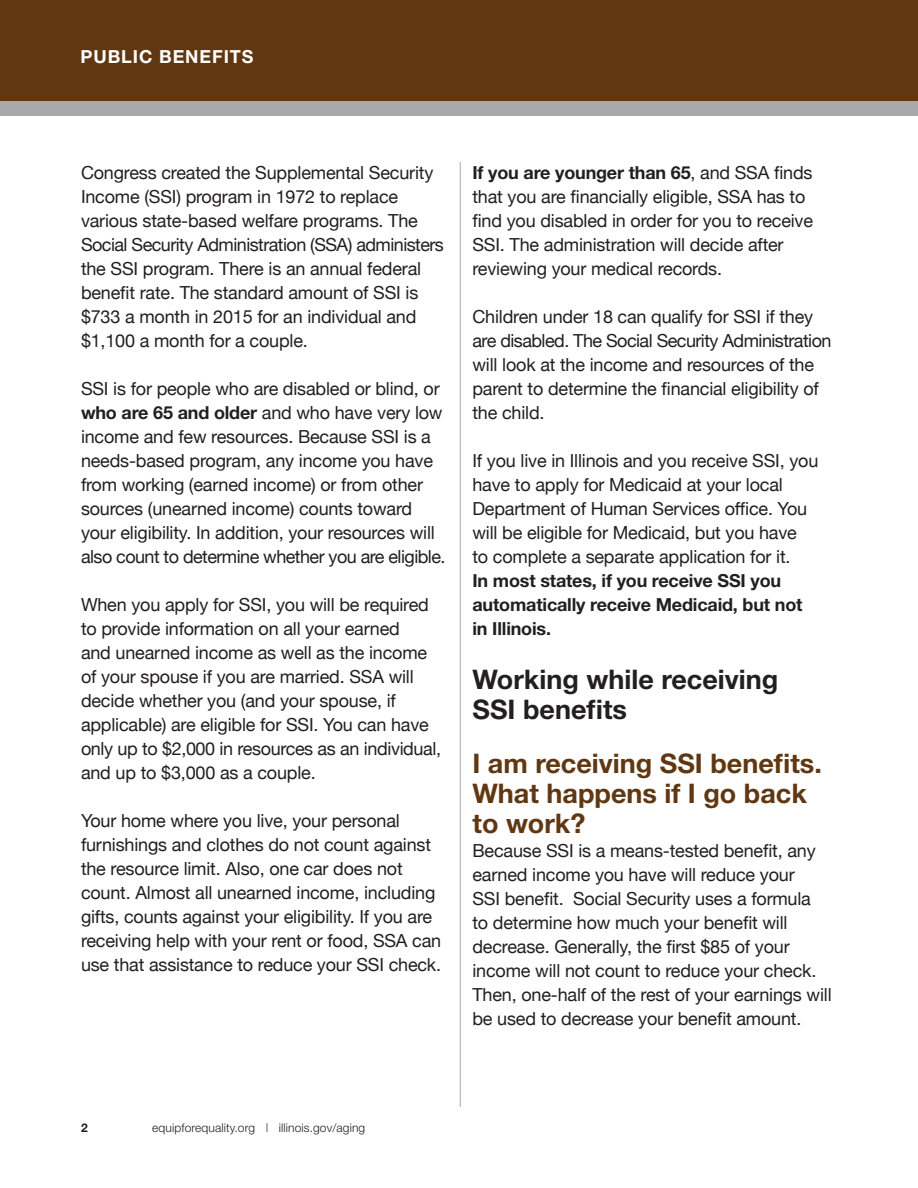
<style>
.page{position:relative;width:918px;height:1188px;background:#fff}
.page>*{position:absolute;margin:0;border:0;box-sizing:border-box;transform-origin:0 0}
.t1{font:700 27px/30px "Helvetica Neue";color:#603711}
.t2{font:700 27px/30px "Helvetica Neue";color:#231f20}
.t3{font:18px/24px "Helvetica Neue";letter-spacing:-.01em;color:#231f20}
.t4{font:700 18px/24px "Helvetica Neue";letter-spacing:-.01em;color:#231f20}
.t5{font:700 18px "Helvetica Neue";letter-spacing:.05em;color:#fff}
.t6{font:300 12px "Helvetica Neue";letter-spacing:.01em;color:#231f20}
.t7{font:700 12px "Helvetica Neue";color:#231f20}
.s1{font-weight:700}
</style>
<div class="page">
<div style="left:0;top:0;width:918px;height:101px;background:#603711"></div>
<div style="left:0;top:101px;width:918px;height:14px;background:#a8a9ad"></div>
<hr style="left:460px;top:162px;width:1px;height:945px;background:#a8a9ad">
<p class="t5" style="left:81px;top:45px;width:174px">PUBLIC BENEFITS</p>
<p class="t3" style="left:81px;top:162px;width:364px">Congress created the Supplemental Security Income (SSI) program in 1972 to replace various state-based welfare programs. The Social Security Administration (SSA) administers the SSI program. There is an annual federal benefit rate. The standard amount of SSI is $733 a month in 2015 for an individual and $1,100 a month for a couple.</p>
<p class="t3" style="left:81px;top:378px;width:366px">SSI is for people who are disabled or blind, or <span class="s1">who are 65 and older</span> and who have very low income and few resources. Because SSI is a needs-based program, any income you have from working (earned income) or from other sources (unearned income) counts toward your eligibility. In addition, your resources will also count to determine whether you are eligible.</p>
<p class="t3" style="left:81px;top:594px;width:362px">When you apply for SSI, you will be required to provide information on all your earned<br>and unearned income as well as the income of your spouse if you are married. SSA will decide whether you (and your spouse, if applicable) are eligible for SSI. You can have only up to $2,000 in resources as an individual, and up to $3,000 as a couple.</p>
<p class="t3" style="left:81px;top:810px;width:362px">Your home where you live, your personal furnishings and clothes do not count against the resource limit. Also, one car does not count. Almost all unearned income, including gifts, counts against your eligibility. If you are receiving help with your rent or food, SSA can use that assistance to reduce your SSI check.</p>
<p class="t3" style="left:472px;top:162px;width:342px"><span class="s1">If you are younger than 65</span>, and SSA finds that you are financially eligible, SSA has to find you disabled in order for you to receive SSI. The administration will decide after reviewing your medical records.</p>
<p class="t3" style="left:472px;top:306px;width:361px">Children under 18 can qualify for SSI if they are disabled. The Social Security Administration will look at the income and resources of the parent to determine the financial eligibility of the child.</p>
<p class="t3" style="left:472px;top:450px;width:347px">If you live in Illinois and you receive SSI, you have to apply for Medicaid at your local Department of Human Services office. You will be eligible for Medicaid, but you have<br>to complete a separate application for it.</p>
<p class="t4" style="left:472px;top:568px;width:332px">In most states, if you receive SSI you automatically receive Medicaid, but not in Illinois.</p>
<h1 class="t2" style="left:472px;top:664px;width:307px">Working while receiving<br>SSI benefits</h1>
<h1 class="t1" style="left:472px;top:748px;width:351px">I am receiving SSI benefits.<br>What happens if I go back to work?</h1>
<p class="t3" style="left:472px;top:840px;width:361px">Because SSI is a means-tested benefit, any earned income you have will reduce your<br>SSI benefit. Social Security uses a formula<br>to determine how much your benefit will decrease. Generally, the first $85 of your income will not count to reduce your check.<br>Then, one-half of the rest of your earnings will be used to decrease your benefit amount.</p>
<p class="t7" style="left:81px;top:1121px;width:8px">2</p>
<p class="t6" style="left:152px;top:1120px;width:215px">equipforequality.org | illinois.gov/aging</p>
</div>
